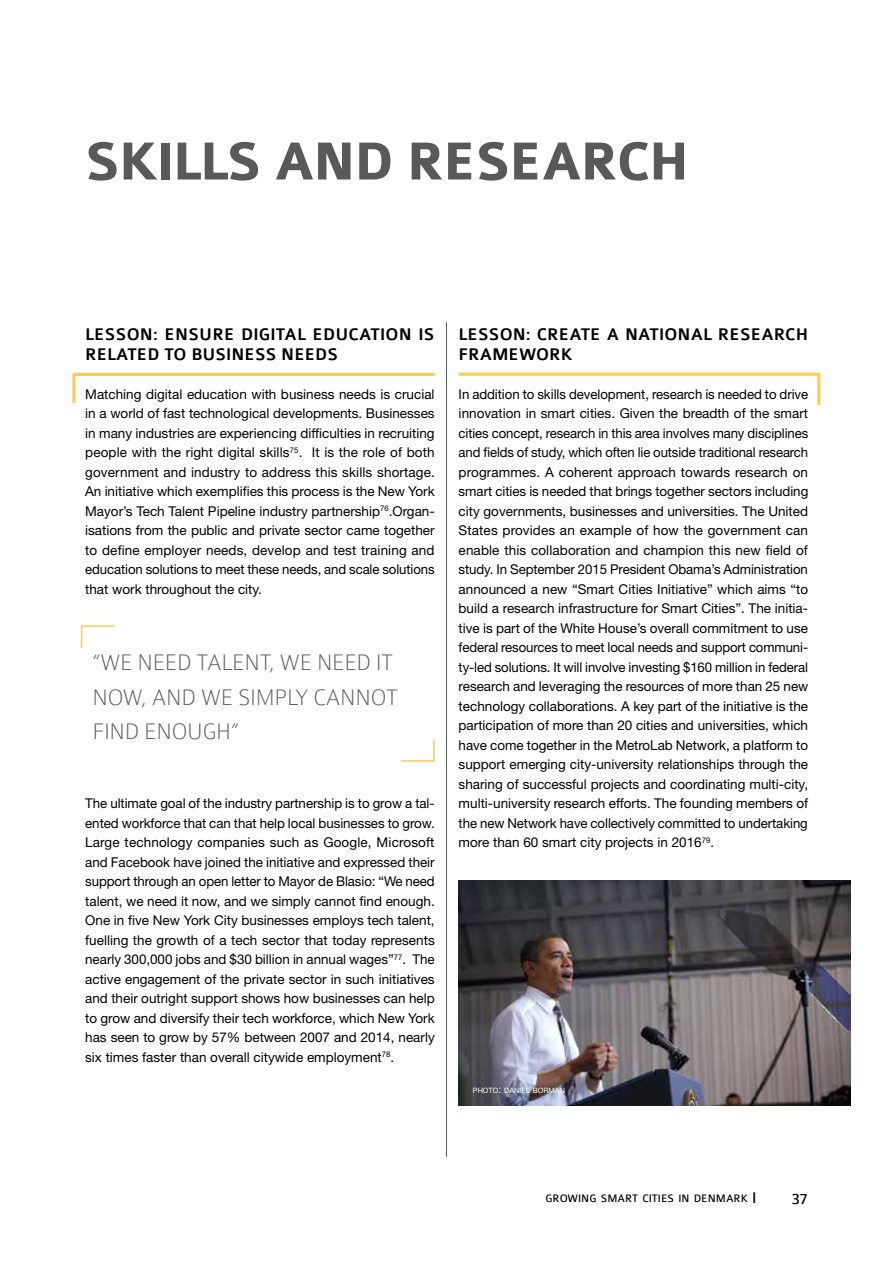
<style>
.page{position:relative;width:893px;height:1263px;background:#fff}
.page>*{position:absolute;margin:0;border:0;box-sizing:border-box;transform-origin:0 0}
.t1{font:700 57px "Colaborate";letter-spacing:-.03em;color:#58595b}
.t2{font:100 24px/34.5px "Colaborate";letter-spacing:-.01em;color:#58595b}
.t3{font:500 18px/19.5px "Colaborate";letter-spacing:.005em;color:#000}
.t4{font:16.5px "Colaborate";color:#000}
.t5{font:13.5px/19.5px "Helvetica Neue LT Std";color:#000;text-align:justify}
.t6{font:11.55px "Colaborate";color:#000}
.t7{font:7.35px "Helvetica Neue LT Std";color:#fff}
.s1{font-size:10.5px}
.s2{font-size:16.5px}
</style>
<div class="page">
<hr style="left:446px;top:322px;width:1px;height:835px;background:#58595b">
<img style="left:459px;top:881px;width:391px;height:225px">
<hr style="left:401px;top:760px;width:34px;height:1px;background:#ffcc4e">
<hr style="left:433px;top:739px;width:2px;height:22px;background:#ffcc4e">
<hr style="left:81px;top:625px;width:34px;height:2px;background:#ffcc4e">
<svg style="left:81px;top:627px;width:1px;height:21px"></svg>
<hr style="left:72px;top:374px;width:3px;height:29px;background:#ffcc4e">
<hr style="left:73px;top:373px;width:362px;height:3px;background:#ffcc4e">
<hr style="left:817px;top:373px;width:3px;height:32px;background:#ffcc4e">
<hr style="left:459px;top:373px;width:361px;height:3px;background:#ffcc4e">
<h1 class="t1" style="left:85px;top:132px;width:606px">SKILLS AND RESEARCH</h1>
<h3 class="t3" style="left:85px;top:325px;width:351px">LESSON: ENSURE DIGITAL EDUCATION IS<br>RELATED TO BUSINESS NEEDS</h3>
<p class="t5" style="left:85px;top:384px;width:351px">Matching digital education with business needs is crucial in a world of fast technological developments. Businesses in many industries are experiencing difficulties in recruiting people with the right digital skills<sup>75</sup>. It is the role of both government and industry to address this skills shortage.<br>An initiative which exemplifies this process is the New York Mayor’s Tech Talent Pipeline industry partnership<sup>76</sup>.Organ&shy;isations from the public and private sector came together to define employer needs, develop and test training and education solutions to meet these needs, and scale solutions that work throughout the city.</p>
<h2 class="t2" style="left:93px;top:645px;width:307px">“WE NEED TALENT, WE NEED IT<br>NOW, AND WE SIMPLY CANNOT<br>FIND ENOUGH”</h2>
<p class="t5" style="left:85px;top:794px;width:351px">The ultimate goal of the industry partnership is to grow a tal&shy;ented workforce that can that help local businesses to grow.<br>Large technology companies such as Google, Microsoft and Facebook have joined the initiative and expressed their support through an open letter to Mayor de Blasio: “We need talent, we need it now, and we simply cannot find enough.<br>One in five New York City businesses employs tech talent, fuelling the growth of a tech sector that today represents nearly 300,000 jobs and $30 billion in annual wages”<sup>77</sup>. The active engagement of the private sector in such initiatives and their outright support shows how businesses can help to grow and diversify their tech workforce, which New York has seen to grow by 57% between 2007 and 2014, nearly six times faster than overall citywide employment<sup>78</sup>.</p>
<h3 class="t3" style="left:459px;top:325px;width:351px">LESSON: CREATE A NATIONAL RESEARCH<br>FRAMEWORK</h3>
<p class="t5" style="left:459px;top:384px;width:351px">In addition to skills development, research is needed to drive innovation in smart cities. Given the breadth of the smart cities concept, research in this area involves many disciplines and fields of study, which often lie outside traditional research programmes. A coherent approach towards research on smart cities is needed that brings together sectors including city governments, businesses and universities. The United States provides an example of how the government can enable this collaboration and champion this new field of study. In September 2015 President Obama’s Administration announced a new “Smart Cities Initiative” which aims “to build a research infrastructure for Smart Cities”. The initia&shy;tive is part of the White House’s overall commitment to use federal resources to meet local needs and support communi&shy;ty-led solutions. It will involve investing $160 million in federal research and leveraging the resources of more than 25 new technology collaborations. A key part of the initiative is the participation of more than 20 cities and universities, which have come together in the MetroLab Network, a platform to support emerging city-university relationships through the sharing of successful projects and coordinating multi-city, multi-university research efforts. The founding members of the new Network have collectively committed to undertaking more than 60 smart city projects in 2016<sup>79</sup>.</p>
<p class="t7" style="left:473px;top:1086px;width:94px">PHOTO<span class="s1">:</span> DANIEL BORMAN</p>
<p class="t6" style="left:545px;top:1192px;width:213px">GROWING SMART CITIES IN DENMARK <span class="s2">I</span></p>
<p class="t4" style="left:792px;top:1190px;width:18px">37</p>
</div>
